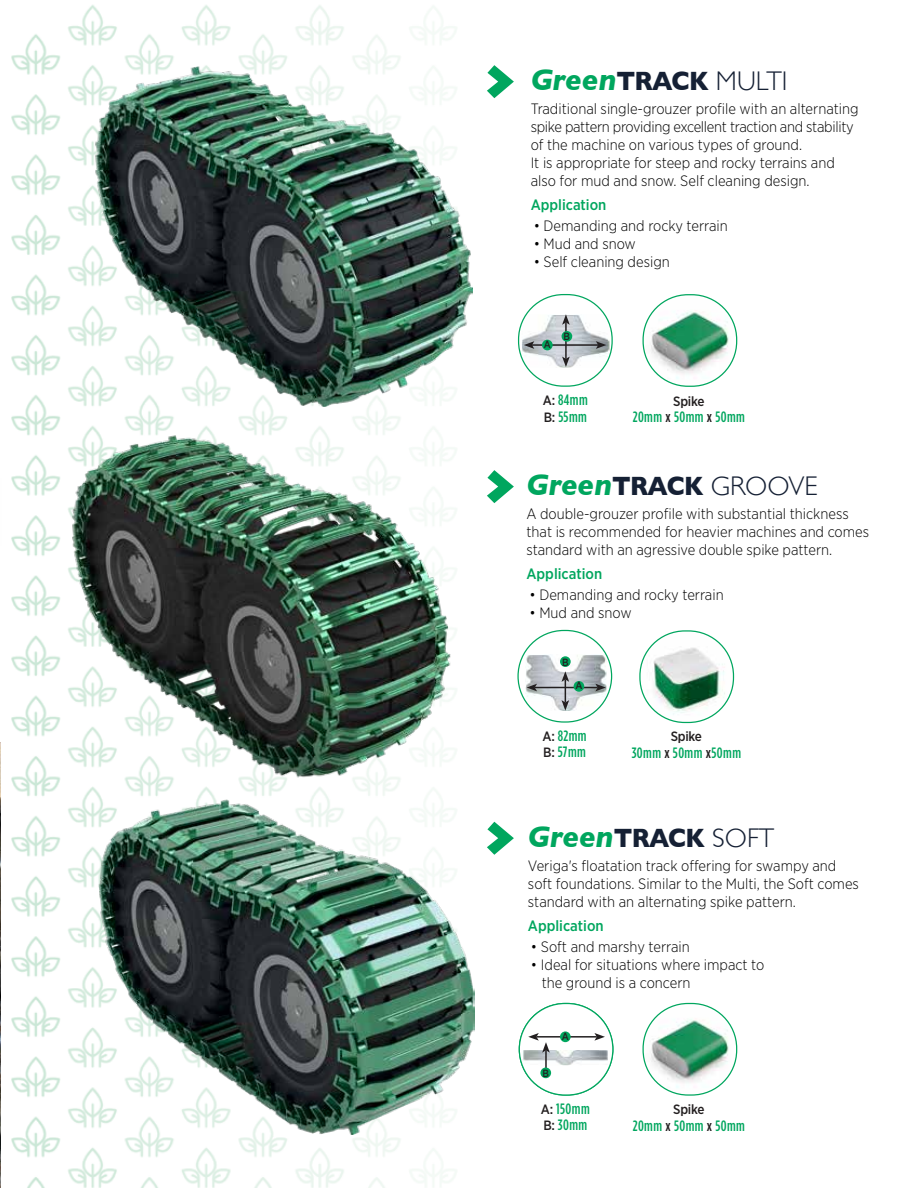
<style>
.page{position:relative;width:918px;height:1188px;background:#fff}
.page>*{position:absolute;margin:0;border:0;box-sizing:border-box;transform-origin:0 0}
.t1{font:italic 700 30px "Gill Sans";color:#00a65e}
.t2{font:300 27px "Gill Sans";color:#152034}
.t3{font:300 15px/18px "Gotham Narrow";color:#000}
.t4{font:500 15px/16.5px "Gotham Condensed";letter-spacing:.03em;color:#00a65e}
.t5{font:500 15px "Gotham Narrow";color:#00a65e}
.t6{font:500 13.5px "Gotham Narrow";letter-spacing:-.02em;color:#231f20}
.t7{font:500 10.5px "Gotham Narrow";color:#231f20}
.s1{font-style:normal;font-size:27px;color:#152034}
.s2{font-weight:300;font-style:normal;font-size:27px;color:#152034}
.s3{font-family:"Gotham Narrow";font-size:13.5px;color:#231f20}
.s4{color:#231f20}
.s5{font-weight:700;font-style:italic;font-size:30px;color:#00a65e}
.s6{font-weight:700}
</style>
<div class="page">
<img style="left:12px;top:5px;width:445px;height:1183px">
<img style="left:0;top:742px;width:1px;height:446px">
<img style="left:55px;top:419px;width:402px;height:378px">
<img style="left:99px;top:798px;width:375px;height:337px">
<img style="left:93px;top:67px;width:380px;height:339px">
<img style="left:643px;top:295px;width:94px;height:91px">
<div style="left:643px;top:294px;width:94px;height:93px;border:1px solid #00a65e;border-radius:45px"></div>
<img style="left:522px;top:314px;width:87px;height:53px">
<div style="left:518px;top:294px;width:95px;height:93px;border:1px solid #00a65e;border-radius:45px"></div>
<hr style="left:532px;top:344px;width:66px;height:2px;background:#231f20">
<svg style="left:524px;top:341px;width:10px;height:8px"></svg>
<svg style="left:596px;top:341px;width:10px;height:8px"></svg>
<hr style="left:565px;top:322px;width:2px;height:37px;background:#231f20">
<svg style="left:562px;top:314px;width:8px;height:11px"></svg>
<svg style="left:562px;top:357px;width:8px;height:10px"></svg>
<div style="left:542px;top:340px;width:11px;height:10px;background:#00a65e;border-radius:50%"></div>
<div style="left:562px;top:331px;width:10px;height:11px;background:#00a65e;border-radius:50%"></div>
<img style="left:525px;top:654px;width:81px;height:57px">
<hr style="left:535px;top:687px;width:63px;height:1px;background:#231f20">
<svg style="left:527px;top:684px;width:10px;height:7px"></svg>
<svg style="left:595px;top:684px;width:11px;height:7px"></svg>
<svg style="left:562px;top:671px;width:7px;height:40px"></svg>
<div style="left:574px;top:681px;width:10px;height:11px;background:#00a65e;border-radius:50%"></div>
<div style="left:560px;top:656px;width:11px;height:11px;background:#00a65e;border-radius:50%"></div>
<img style="left:522px;top:1050px;width:88px;height:15px">
<hr style="left:536px;top:1036px;width:61px;height:2px;background:#231f20">
<svg style="left:594px;top:1033px;width:11px;height:8px"></svg>
<hr style="left:545px;top:1050px;width:2px;height:21px;background:#231f20">
<svg style="left:528px;top:1033px;width:22px;height:20px"></svg>
<div style="left:560px;top:1031px;width:11px;height:11px;background:#00a65e;border-radius:50%"></div>
<div style="left:540px;top:1068px;width:11px;height:10px;background:#00a65e;border-radius:50%"></div>
<img style="left:641px;top:632px;width:92px;height:90px">
<div style="left:639px;top:630px;width:95px;height:93px;border:1px solid #00a65e;border-radius:45px"></div>
<svg style="left:487px;top:470px;width:27px;height:33px"></svg>
<svg style="left:487px;top:65px;width:27px;height:33px"></svg>
<svg style="left:487px;top:822px;width:27px;height:33px"></svg>
<img style="left:643px;top:1003px;width:94px;height:91px">
<div style="left:643px;top:1003px;width:94px;height:93px;border:1px solid #00a65e;border-radius:45px"></div>
<h1 class="t1" style="left:531px;top:63px;width:258px">Green<span class="s1">TRACK</span> <span class="s2">MULTI</span></h1>
<p class="t3" style="left:531px;top:100px;width:329px">Traditional single-grouzer profile with an alternating spike pattern providing excellent traction and stability of the machine on various types of ground.<br>It is appropriate for steep and rocky terrains and also for mud and snow. Self cleaning design.</p>
<p class="t5" style="left:531px;top:195px;width:77px">Application</p>
<p class="t3" style="left:534px;top:217px;width:196px">• Demanding and rocky terrain</p>
<p class="t3" style="left:534px;top:235px;width:104px">• Mud and snow</p>
<p class="t3" style="left:534px;top:253px;width:138px">• Self cleaning design</p>
<p class="t7" style="left:544px;top:338px;width:9px">A</p>
<p class="t7" style="left:564px;top:330px;width:8px">B</p>
<p class="t4" style="left:543px;top:391px;width:46px"><span class="s3">A:</span> 84mm<br><span class="s3">B:</span> 55mm</p>
<p class="t6" style="left:673px;top:392px;width:33px">Spike</p>
<p class="t4" style="left:633px;top:408px;width:114px">20mm <span class="s4">x</span> 50mm <span class="s4">x</span> 50mm</p>
<h2 class="t2" style="left:526px;top:465px;width:293px"><span class="s5">Green</span><span class="s6">TRACK</span> GROOVE</h2>
<p class="t3" style="left:526px;top:504px;width:344px">A double-grouzer profile with substantial thickness that is recommended for heavier machines and comes standard with an agressive double spike pattern.</p>
<p class="t5" style="left:526px;top:564px;width:77px">Application</p>
<p class="t3" style="left:529px;top:585px;width:196px">• Demanding and rocky terrain</p>
<p class="t3" style="left:529px;top:603px;width:104px">• Mud and snow</p>
<p class="t7" style="left:562px;top:655px;width:8px">B</p>
<p class="t7" style="left:575px;top:679px;width:9px">A</p>
<p class="t4" style="left:543px;top:727px;width:46px"><span class="s3">A:</span> 82mm<br><span class="s3">B:</span> 57mm</p>
<p class="t6" style="left:671px;top:728px;width:33px">Spike</p>
<p class="t4" style="left:632px;top:744px;width:111px">30mm <span class="s4">x</span> 50mm <span class="s4">x</span>50mm</p>
<h1 class="t1" style="left:528px;top:819px;width:248px">Green<span class="s1">TRACK</span> <span class="s2">SOFT</span></h1>
<p class="t3" style="left:528px;top:856px;width:333px">Veriga's floatation track offering for swampy and soft foundations. Similar to the Multi, the Soft comes standard with an alternating spike pattern.</p>
<p class="t5" style="left:528px;top:916px;width:77px">Application</p>
<p class="t3" style="left:531px;top:937px;width:160px">• Soft and marshy terrain</p>
<p class="t3" style="left:542px;top:955px;width:224px;text-indent:-11px">• Ideal for situations where impact to the ground is a concern</p>
<p class="t7" style="left:543px;top:1067px;width:8px">B</p>
<p class="t7" style="left:562px;top:1030px;width:9px">A</p>
<p class="t4" style="left:541px;top:1100px;width:50px"><span class="s3">A:</span> 150mm<br><span class="s3">B:</span> 30mm</p>
<p class="t6" style="left:673px;top:1101px;width:33px">Spike</p>
<p class="t4" style="left:633px;top:1117px;width:114px">20mm <span class="s4">x</span> 50mm <span class="s4">x</span> 50mm</p>
</div>
